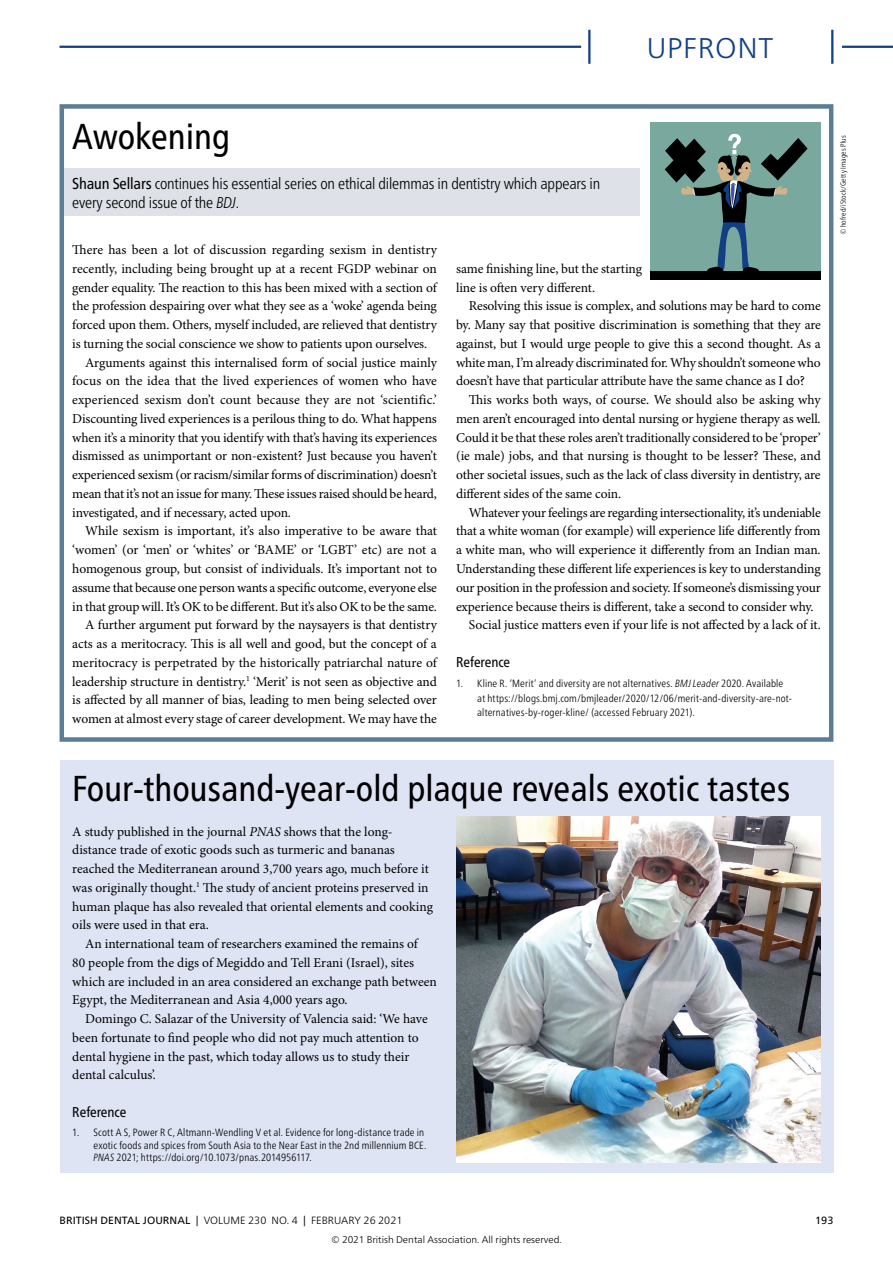
<style>
.page{position:relative;width:893px;height:1263px;background:#fff}
.page>*{position:absolute;margin:0;border:0;box-sizing:border-box;transform-origin:0 0}
.Title_3_Cnd_24pt{font:condensed 36px "Frutiger Neue LT Pro";color:#000}
.t1{font:300 28.5px "Frutiger Neue LT Pro";letter-spacing:.025em;color:#123f84}
.NoXML_Para_trailer_3{font:300 condensed 15.75px/18.9px "Frutiger Neue LT Pro";letter-spacing:-.01em;color:#000}
.Bibliography_Heading{font:condensed 14.25px "Frutiger Neue LT Pro";color:#000}
.Para_9pt_justified{font:13.5px/18.8px "Minion Pro";letter-spacing:-.01em;color:#000;text-align:justify}
.Para_9pt_ragged{font:13.5px/18.8px "Minion Pro";color:#000}
.Para_9pt_justified_1{font:13.5px/18.8px "Minion Pro";letter-spacing:-.01em;color:#000;text-align:justify}
.Para_9pt_ragged_1st{font:13.5px/18.8px "Minion Pro";letter-spacing:-.005em;color:#000}
.t2{font:300 condensed 10.5px/12.8px "Frutiger Neue LT Pro";letter-spacing:.015em;color:#000}
.t3{font:300 10.5px "Frutiger Neue LT Pro";letter-spacing:.005em;color:#000}
.t4{font:10.5px "Frutiger Neue LT Pro";color:#000}
.t5{font:300 9.75px "Frutiger Neue LT Pro";color:#000}
.Image_Caption_copyri{font:300 condensed 7.5px "Frutiger Neue LT Pro";letter-spacing:.01em;color:#000}
.s1{font-weight:400}
.s2{font-style:italic}
</style>
<div class="page">
<div style="left:60px;top:760px;width:773px;height:413px;background:#dee4f3"></div>
<div style="left:60px;top:104px;width:773px;height:638px;border:4px solid #5b7d95"></div>
<div style="left:64px;top:168px;width:576px;height:48px;background:#dee2e8"></div>
<div style="left:651px;top:122px;width:170px;height:157px;background:#78a89e"></div>
<div style="left:651px;top:271px;width:170px;height:8px;background:#000"></div>
<svg style="left:665px;top:134px;width:143px;height:137px"></svg>
<img style="left:456px;top:817px;width:365px;height:345px">
<hr style="left:60px;top:46px;width:521px;height:2px;background:#123f84">
<hr style="left:842px;top:46px;width:51px;height:2px;background:#123f84">
<hr style="left:588px;top:30px;width:2px;height:34px;background:#123f84">
<hr style="left:831px;top:30px;width:2px;height:34px;background:#123f84">
<h2 class="t1" style="left:647px;top:31px;width:128px">UPFRONT</h2>
<p class="Title_3_Cnd_24pt" style="left:72px;top:115px;width:159px">Awokening</p>
<p class="NoXML_Para_trailer_3" style="left:72px;top:174px;width:529px"><span class="s1">Shaun Sellars</span> continues his essential series on ethical dilemmas in dentistry which appears in every second issue of the <span class="s2">BDJ</span>.</p>
<p class="Para_9pt_justified_1" style="left:72px;top:241px;width:366px">There has been a lot of discussion regarding sexism in dentistry recently, including being brought up at a recent FGDP webinar on gender equality. The reaction to this has been mixed with a section of the profession despairing over what they see as a ‘woke’ agenda being forced upon them. Others, myself included, are relieved that dentistry is turning the social conscience we show to patients upon ourselves.</p>
<p class="Para_9pt_justified" style="left:72px;top:354px;width:366px;text-indent:13px">Arguments against this internalised form of social justice mainly focus on the idea that the lived experiences of women who have experienced sexism don’t count because they are not ‘scientific.’ Discounting lived experiences is a perilous thing to do. What happens when it’s a minority that you identify with that’s having its experiences dismissed as unimportant or non-existent? Just because you haven’t experienced sexism (or racism/similar forms of discrimination) doesn’t mean that it’s not an issue for many. These issues raised should be heard, investigated, and if necessary, acted upon.</p>
<p class="Para_9pt_justified" style="left:72px;top:522px;width:366px;text-indent:13px">While sexism is important, it’s also imperative to be aware that ‘women’ (or ‘men’ or ‘whites’ or ‘BAME’ or ‘LGBT’ etc) are not a homogenous group, but consist of individuals. It’s important not to assume that because one person wants a specific outcome, everyone else in that group will. It’s OK to be different. But it’s also OK to be the same.</p>
<p class="Para_9pt_justified" style="left:72px;top:616px;width:366px;text-indent:13px">A further argument put forward by the naysayers is that dentistry acts as a meritocracy. This is all well and good, but the concept of a meritocracy is perpetrated by the historically patriarchal nature of leadership structure in dentistry.<sup>1</sup> ‘Merit’ is not seen as objective and is affected by all manner of bias, leading to men being selected over women at almost every stage of career development. We may have the</p>
<p class="Para_9pt_justified" style="left:456px;top:260px;width:188px">same finishing line, but the starting line is often very different.</p>
<p class="Para_9pt_justified" style="left:456px;top:297px;width:366px;text-indent:13px">Resolving this issue is complex, and solutions may be hard to come by. Many say that positive discrimination is something that they are against, but I would urge people to give this a second thought. As a white man, I’m already discriminated for. Why shouldn’t someone who doesn’t have that particular attribute have the same chance as I do?</p>
<p class="Para_9pt_justified" style="left:456px;top:391px;width:366px;text-indent:13px">This works both ways, of course. We should also be asking why men aren’t encouraged into dental nursing or hygiene therapy as well.<br>Could it be that these roles aren’t traditionally considered to be ‘proper’ (ie male) jobs, and that nursing is thought to be lesser? These, and other societal issues, such as the lack of class diversity in dentistry, are different sides of the same coin.</p>
<p class="Para_9pt_justified" style="left:456px;top:504px;width:366px;text-indent:13px">Whatever your feelings are regarding intersectionality, it’s undeniable that a white woman (for example) will experience life differently from a white man, who will experience it differently from an Indian man.<br>Understanding these different life experiences is key to understanding our position in the profession and society. If someone’s dismissing your experience because theirs is different, take a second to consider why.</p>
<p class="Para_9pt_justified" style="left:469px;top:616px;width:353px">Social justice matters even if your life is not affected by a lack of it.</p>
<p class="Bibliography_Heading" style="left:456px;top:653px;width:56px">Reference</p>
<p class="t2" style="left:477px;top:676px;width:316px;line-height:14.2px;text-indent:-21px">1. Kline R. ‘Merit’ and diversity are not alternatives. <span class="s2">BMJ Leader</span> 2020. Available at https://blogs.bmj.com/bmjleader/2020/12/06/merit-and-diversity-are-not&shy;alternatives-by-roger-kline/ (accessed February 2021).</p>
<p class="Title_3_Cnd_24pt" style="left:72px;top:767px;width:720px">Four-thousand-year-old plaque reveals exotic tastes</p>
<p class="Para_9pt_ragged_1st" style="left:72px;top:822px;width:362px">A study published in the journal <span class="s2">PNAS</span> shows that the long&shy;distance trade of exotic goods such as turmeric and bananas reached the Mediterranean around 3,700 years ago, much before it was originally thought.<sup>1</sup> The study of ancient proteins preserved in human plaque has also revealed that oriental elements and cooking oils were used in that era.</p>
<p class="Para_9pt_ragged" style="left:72px;top:935px;width:366px;text-indent:13px">An international team of researchers examined the remains of<br>80 people from the digs of Megiddo and Tell Erani (Israel), sites which are included in an area considered an exchange path between Egypt, the Mediterranean and Asia 4,000 years ago.</p>
<p class="Para_9pt_ragged" style="left:72px;top:1010px;width:357px;text-indent:13px">Domingo C. Salazar of the University of Valencia said: ‘We have been fortunate to find people who did not pay much attention to dental hygiene in the past, which today allows us to study their dental calculus’.</p>
<p class="Bibliography_Heading" style="left:72px;top:1103px;width:56px">Reference</p>
<p class="t2" style="left:94px;top:1126px;width:334px;text-indent:-21px">1. Scott A S, Power R C, Altmann-Wendling V et al. Evidence for long-distance trade in exotic foods and spices from South Asia to the Near East in the 2nd millennium BCE.<br><span class="s2">PNAS</span> 2021; https://doi.org/10.1073/pnas.2014956117.</p>
<p class="Image_Caption_copyri" style="left:839px;top:235px;width:102px;rotate:-90deg">© hofred/iStock/Getty Images Plus</p>
<p class="t3" style="left:60px;top:1214px;width:344px"><span class="s1">BRITISH DENTAL JOURNAL |</span> VOLUME 230 NO. 4 <span class="s1">|</span> February 26 2021</p>
<p class="t4" style="left:815px;top:1214px;width:20px">193</p>
<p class="t5" style="left:331px;top:1234px;width:232px">© 2021 B ritish Dental Association. All rights reserved.</p>
</div>
